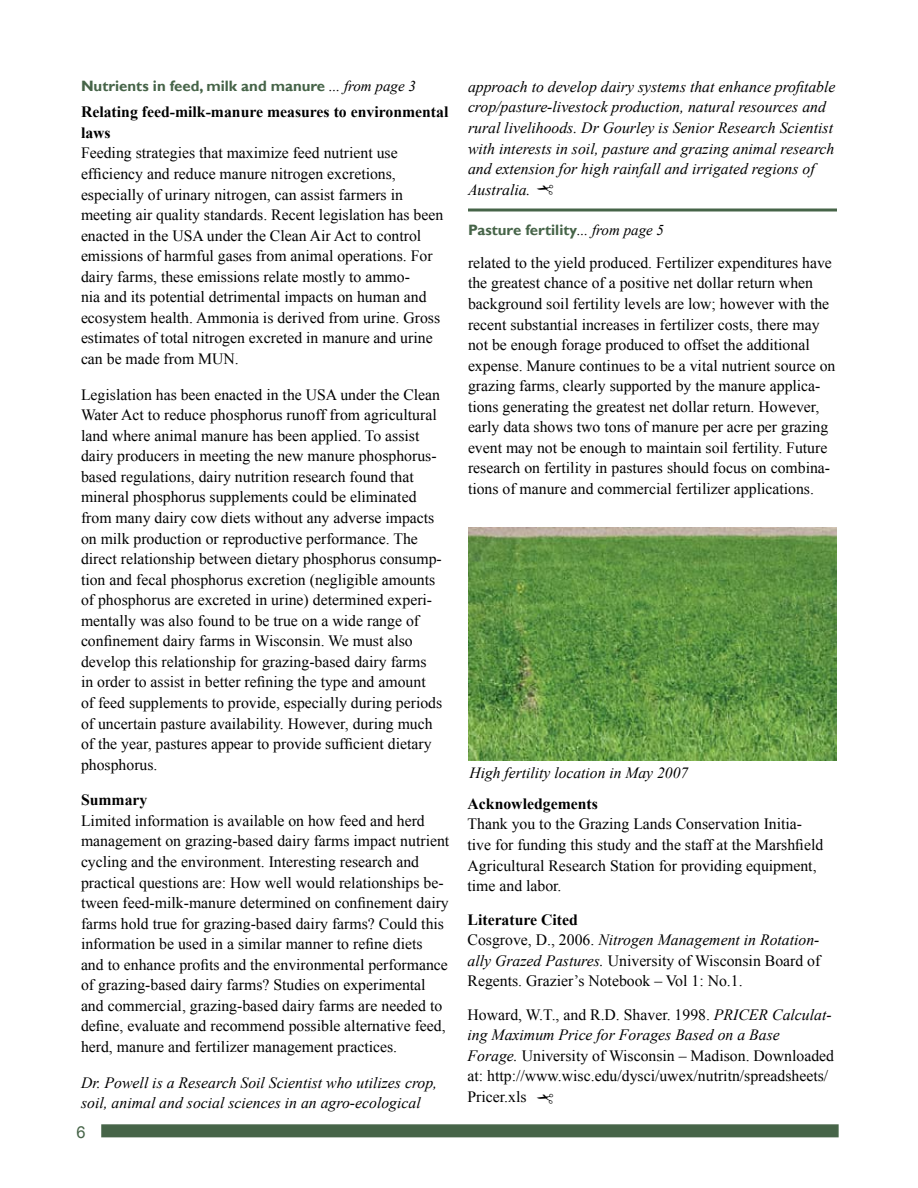
<style>
.page{position:relative;width:918px;height:1188px;background:#fff}
.page>*{position:absolute;margin:0;border:0;box-sizing:border-box;transform-origin:0 0}
.t1{font:16.5px "Arial";color:#466448}
.t2{font:15.75px/20.5px "Times New Roman";color:#000}
.t3{font:italic 15.75px/20.5px "Times New Roman";color:#000}
.t4{font:700 15.75px/20.5px "Times New Roman";color:#000}
.t5{font:italic 15.6px "Times New Roman";color:#000}
.t6{font:700 15px "Gill Sans";color:#466448}
.s1{font-family:"Times New Roman";font-weight:400;font-style:italic;color:#000}
.s2{font-weight:700}
.s3{font-style:italic}
</style>
<div class="page">
<div style="left:101px;top:1124px;width:738px;height:13px;background:#466448;border:2px solid #466448"></div>
<svg style="left:468px;top:208px;width:369px;height:4px"></svg>
<img style="left:468px;top:528px;width:369px;height:232px">
<p class="t6" style="left:81px;top:77px;width:336px">Nutrients in feed, milk and manure <span class="s1">... from page 3</span></p>
<p class="t4" style="left:81px;top:101px;width:369px">Relating feed-milk-manure measures to environmental laws</p>
<p class="t2" style="left:81px;top:143px;width:364px">Feeding strategies that maximize feed nutrient use efficiency and reduce manure nitrogen excretions, especially of urinary nitrogen, can assist farmers in meeting air quality standards. Recent legislation has been enacted in the USA under the Clean Air Act to control emissions of harmful gases from animal operations. For dairy farms, these emissions relate mostly to ammo-<br>nia and its potential detrimental impacts on human and ecosystem health. Ammonia is derived from urine. Gross estimates of total nitrogen excreted in manure and urine can be made from MUN.</p>
<p class="t2" style="left:81px;top:384px;width:363px">Legislation has been enacted in the USA under the Clean Water Act to reduce phosphorus runoff from agricultural land where animal manure has been applied. To assist dairy producers in meeting the new manure phosphorus&shy;based regulations, dairy nutrition research found that mineral phosphorus supplements could be eliminated from many dairy cow diets without any adverse impacts on milk production or reproductive performance. The direct relationship between dietary phosphorus consump&shy;tion and fecal phosphorus excretion (negligible amounts of phosphorus are excreted in urine) determined experi&shy;mentally was also found to be true on a wide range of confinement dairy farms in Wisconsin. We must also develop this relationship for grazing-based dairy farms in order to assist in better refining the type and amount of feed supplements to provide, especially during periods of uncertain pasture availability. However, during much of the year, pastures appear to provide sufficient dietary phosphorus.</p>
<p class="t4" style="left:81px;top:789px;width:68px">Summary</p>
<p class="t2" style="left:81px;top:810px;width:370px">Limited information is available on how feed and herd management on grazing-based dairy farms impact nutrient cycling and the environment. Interesting research and practical questions are: How well would relationships be&shy;tween feed-milk-manure determined on confinement dairy farms hold true for grazing-based dairy farms? Could this information be used in a similar manner to refine diets and to enhance profits and the environmental performance of grazing-based dairy farms? Studies on experimental and commercial, grazing-based dairy farms are needed to define, evaluate and recommend possible alternative feed, herd, manure and fertilizer management practices.</p>
<p class="t3" style="left:81px;top:1072px;width:358px">Dr. Powell is a Research Soil Scientist who utilizes crop, soil, animal and social sciences in an agro-ecological</p>
<p class="t1" style="left:76px;top:1121px;width:11px">6</p>
<p class="t3" style="left:468px;top:76px;width:369px">approach to develop dairy systems that enhance profitable crop/pasture-livestock production, natural resources and rural livelihoods. Dr Gourley is Senior Research Scientist with interests in soil, pasture and grazing animal research and extension for high rainfall and irrigated regions of Australia.</p>
<p class="t6" style="left:468px;top:221px;width:198px">Pasture fertility<span class="s1">... from page 5</span></p>
<p class="t2" style="left:468px;top:252px;width:369px">related to the yield produced. Fertilizer expenditures have the greatest chance of a positive net dollar return when background soil fertility levels are low; however with the recent substantial increases in fertilizer costs, there may not be enough forage produced to offset the additional expense. Manure continues to be a vital nutrient source on grazing farms, clearly supported by the manure applica&shy;tions generating the greatest net dollar return. However, early data shows two tons of manure per acre per grazing event may not be enough to maintain soil fertility. Future research on fertility in pastures should focus on combina&shy;tions of manure and commercial fertilizer applications.</p>
<p class="t5" style="left:470px;top:762px;width:220px">High fertility location in May 2007</p>
<p class="t4" style="left:468px;top:793px;width:132px">Acknowledgements</p>
<p class="t2" style="left:468px;top:814px;width:357px">Thank you to the Grazing Lands Conservation Initia&shy;tive for funding this study and the staff at the Marshfield Agricultural Research Station for providing equipment, time and labor.</p>
<p class="t2" style="left:468px;top:909px;width:354px"><span class="s2">Literature Cited<br></span>Cosgrove, D., 2006. <span class="s3">Nitrogen Management in Rotation&shy;ally Grazed Pastures.</span> University of Wisconsin Board of Regents. Grazier’s Notebook – Vol 1: No.1.</p>
<p class="t2" style="left:468px;top:1004px;width:368px">Howard, W.T., and R.D. Shaver. 1998. <span class="s3">PRICER Calculat&shy;ing Maximum Price for Forages Based on a Base Forage.</span> University of Wisconsin – Madison. Downloaded at: http://www.wisc.edu/dysci/uwex/nutritn/spreadsheets/ Pricer.xls</p>
</div>
